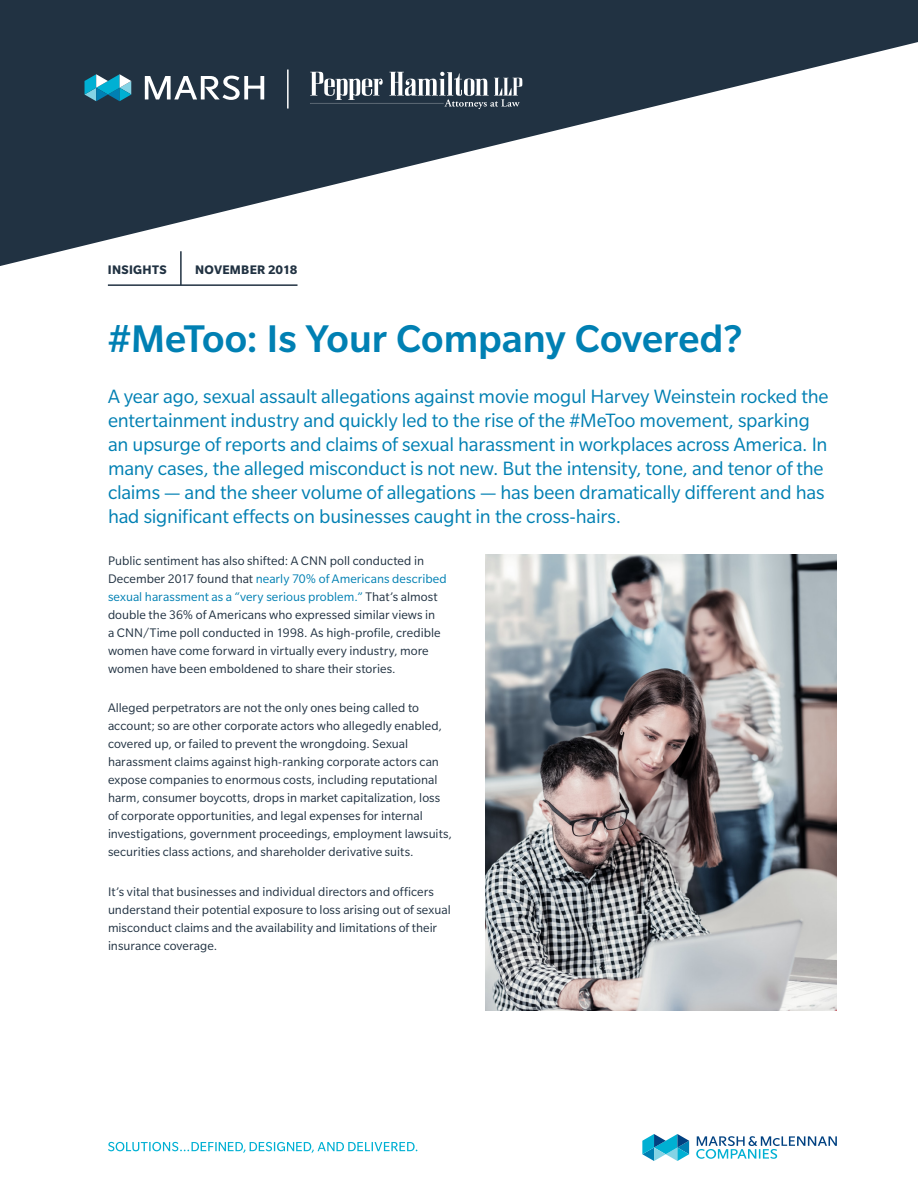
<style>
.page{position:relative;width:918px;height:1188px;background:#fff}
.page>*{position:absolute;margin:0;border:0;box-sizing:border-box;transform-origin:0 0}
.Page_Headline_28_28{font:500 42px "Slate Pro";color:#0080b3}
.Body_Intro_14_16{font:21px/24px "Slate Pro";letter-spacing:-.01em;color:#0080b3}
.Body_Text_9_12{font:13.5px/18px "Slate Pro";letter-spacing:.005em;color:#213242}
.t1{font:700 13.5px "Slate Pro";letter-spacing:.02em;color:#213242}
.s1{color:#0080b3}
</style>
<div class="page">
<svg style="left:0;top:0;width:918px;height:266px;fill:#213242"></svg>
<svg style="left:696px;top:1136px;width:141px;height:23px"></svg>
<svg style="left:642px;top:1134px;width:47px;height:27px"></svg>
<svg style="left:108px;top:1142px;width:309px;height:11px"></svg>
<hr style="left:108px;top:284px;width:190px;height:2px;background:#213242">
<hr style="left:180px;top:251px;width:2px;height:34px;background:#213242">
<svg style="left:85px;top:74px;width:46px;height:27px"></svg>
<svg style="left:145px;top:76px;width:119px;height:24px"></svg>
<svg style="left:310px;top:72px;width:212px;height:37px"></svg>
<hr style="left:287px;top:70px;width:2px;height:39px;background:#fff">
<img style="left:486px;top:554px;width:351px;height:457px">
<p class="t1" style="left:108px;top:262px;width:60px">INSIGHTS</p>
<p class="t1" style="left:195px;top:262px;width:104px">NOVEMBER 2018</p>
<p class="Page_Headline_28_28" style="left:108px;top:315px;width:636px">#MeToo: Is Your Company Covered?</p>
<p class="Body_Intro_14_16" style="left:108px;top:384px;width:722px">A year ago, sexual assault allegations against movie mogul Harvey Weinstein rocked the entertainment industry and quickly led to the rise of the #MeToo movement, sparking an upsurge of reports and claims of sexual harassment in workplaces across America. In many cases, the alleged misconduct is not new. But the intensity, tone, and tenor of the claims — and the sheer volume of allegations — has been dramatically different and has had significant effects on businesses caught in the cross-hairs.</p>
<p class="Body_Text_9_12" style="left:108px;top:551px;width:340px">Public sentiment has also shifted: A CNN poll conducted in December 2017 found that <span class="s1">nearly 70% of Americans described sexual harassment as a “very serious problem.”</span> That’s almost double the 36% of Americans who expressed similar views in<br>a CNN/Time poll conducted in 1998. As high-profile, credible women have come forward in virtually every industry, more women have been emboldened to share their stories.</p>
<p class="Body_Text_9_12" style="left:108px;top:699px;width:345px">Alleged perpetrators are not the only ones being called to account; so are other corporate actors who allegedly enabled, covered up, or failed to prevent the wrongdoing. Sexual harassment claims against high-ranking corporate actors can expose companies to enormous costs, including reputational harm, consumer boycotts, drops in market capitalization, loss of corporate opportunities, and legal expenses for internal investigations, government proceedings, employment lawsuits, securities class actions, and shareholder derivative suits.</p>
<p class="Body_Text_9_12" style="left:108px;top:883px;width:344px">It’s vital that businesses and individual directors and officers understand their potential exposure to loss arising out of sexual misconduct claims and the availability and limitations of their insurance coverage.</p>
</div>
